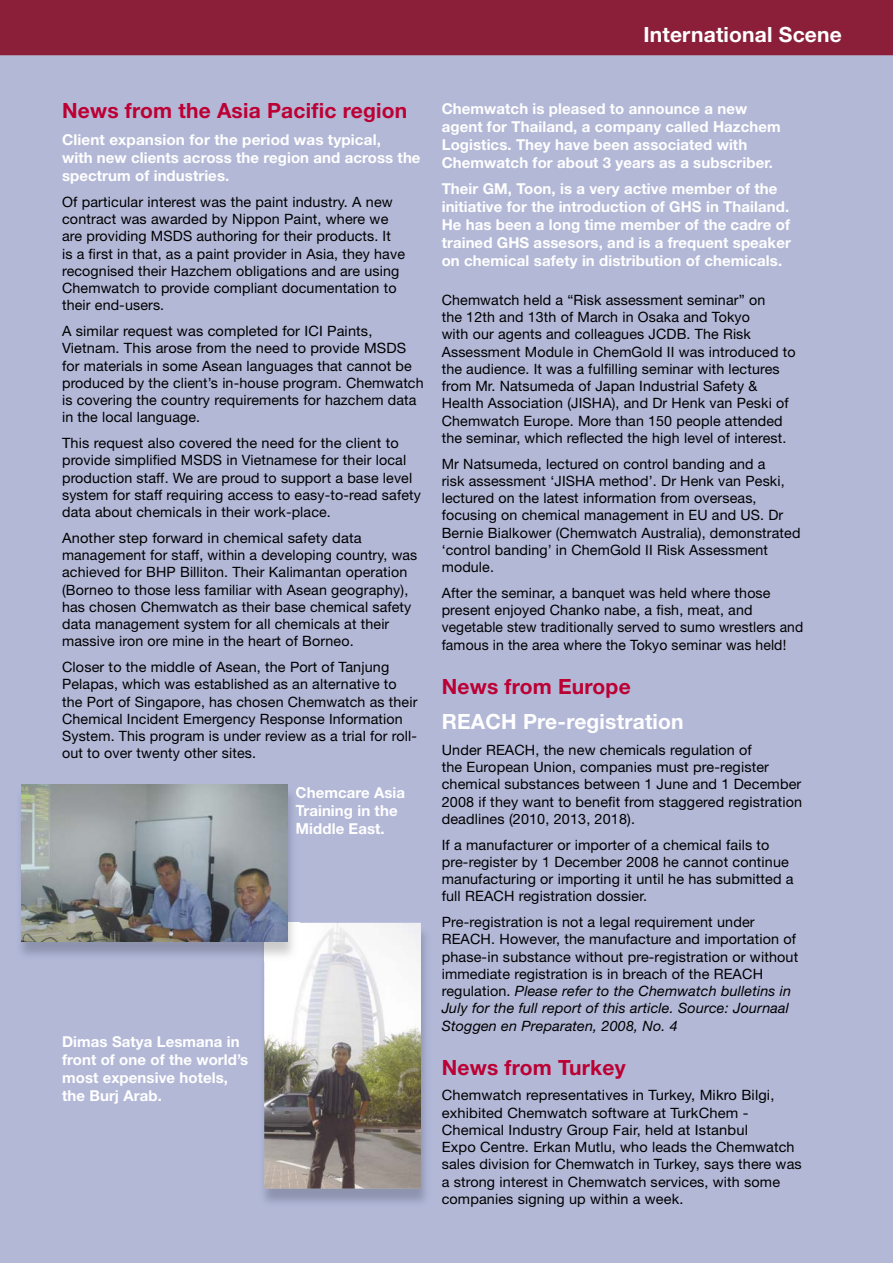
<style>
.page{position:relative;width:893px;height:1263px;background:#b3b8d7}
.page>*{position:absolute;margin:0;border:0;box-sizing:border-box;transform-origin:0 0}
.t1{font:700 21px "Helvetica Neue";letter-spacing:.01em;color:#bc0034}
.t2{font:700 21px "Helvetica Neue";letter-spacing:.01em;color:#fff}
.t3{font:700 15px/18px "Helvetica Neue";letter-spacing:.005em;color:#fff}
.t4{font:14.25px/17.2px "Helvetica Neue";letter-spacing:.01em;color:#000}
.s1{font-style:italic}
</style>
<div class="page">
<div style="left:0;top:0;width:893px;height:55px;background:#8b1f39"></div>
<img style="left:264px;top:932px;width:162px;height:271px">
<img style="left:264px;top:923px;width:157px;height:265px">
<img style="left:21px;top:785px;width:278px;height:170px">
<svg style="left:296px;top:787px;width:3px;height:11px"></svg>
<svg style="left:296px;top:805px;width:3px;height:29px"></svg>
<img style="left:257px;top:923px;width:42px;height:39px">
<img style="left:21px;top:784px;width:266px;height:157px">
<h1 class="t2" style="left:643px;top:27px;width:200px">International Scene</h1>
<h1 class="t1" style="left:62px;top:103px;width:347px">News from the Asia Pacific region</h1>
<p class="t3" style="left:62px;top:132px;width:360px">Client expansion for the period was typical,<br>with new clients across the region and across the spectrum of industries.</p>
<p class="t4" style="left:62px;top:194px;width:344px">Of particular interest was the paint industry. A new contract was awarded by Nippon Paint, where we are providing MSDS authoring for their products. It<br>is a first in that, as a paint provider in Asia, they have recognised their Hazchem obligations and are using Chemwatch to provide compliant documentation to their end-users.</p>
<p class="t4" style="left:62px;top:324px;width:363px">A similar request was completed for ICI Paints, Vietnam. This arose from the need to provide MSDS for materials in some Asean languages that cannot be produced by the client’s in-house program. Chemwatch is covering the country requirements for hazchem data in the local language.</p>
<p class="t4" style="left:62px;top:436px;width:360px">This request also covered the need for the client to provide simplified MSDS in Vietnamese for their local production staff. We are proud to support a base level system for staff requiring access to easy-to-read safety data about chemicals in their work-place.</p>
<p class="t4" style="left:62px;top:530px;width:357px">Another step forward in chemical safety data management for staff, within a developing country, was achieved for BHP Billiton. Their Kalimantan operation (Borneo to those less familiar with Asean geography), has chosen Chemwatch as their base chemical safety data management system for all chemicals at their massive iron ore mine in the heart of Borneo.</p>
<p class="t4" style="left:62px;top:660px;width:357px">Closer to the middle of Asean, the Port of Tanjung Pelapas, which was established as an alternative to the Port of Singapore, has chosen Chemwatch as their Chemical Incident Emergency Response Information System. This program is under review as a trial for roll&shy;out to over twenty other sites.</p>
<p class="t3" style="left:296px;top:785px;width:111px">Chemcare Asia<br>Training in the<br>Middle East.</p>
<p class="t3" style="left:62px;top:1034px;width:188px">Dimas Satya Lesmana in front of one of the world’s most expensive hotels, the Burj Arab.</p>
<p class="t3" style="left:442px;top:101px;width:341px">Chemwatch is pleased to announce a new agent for Thailand, a company called Hazchem Logistics. They have been associated with Chemwatch for about 3 years as a subscriber.</p>
<p class="t3" style="left:442px;top:181px;width:351px">Their GM, Toon, is a very active member of the initiative for the introduction of GHS in Thailand.<br>He has been a long time member of the cadre of trained GHS assesors, and is a frequent speaker on chemical safety in distribution of chemicals.</p>
<p class="t4" style="left:442px;top:292px;width:355px">Chemwatch held a “Risk assessment seminar” on<br>the 12th and 13th of March in Osaka and Tokyo<br>with our agents and colleagues JCDB. The Risk Assessment Module in ChemGold II was introduced to the audience. It was a fulfilling seminar with lectures from Mr. Natsumeda of Japan Industrial Safety &amp; Health Association (JISHA), and Dr Henk van Peski of Chemwatch Europe. More than 150 people attended the seminar, which reflected the high level of interest.</p>
<p class="t4" style="left:442px;top:456px;width:360px">Mr Natsumeda, lectured on control banding and a<br>risk assessment ‘JISHA method’. Dr Henk van Peski, lectured on the latest information from overseas, focusing on chemical management in EU and US. Dr Bernie Bialkower (Chemwatch Australia), demonstrated ‘control banding’ in ChemGold II Risk Assessment module.</p>
<p class="t4" style="left:442px;top:585px;width:363px">After the seminar, a banquet was held where those present enjoyed Chanko nabe, a fish, meat, and vegetable stew traditionally served to sumo wrestlers and famous in the area where the Tokyo seminar was held!</p>
<h1 class="t1" style="left:442px;top:679px;width:191px">News from Europe</h1>
<h1 class="t2" style="left:442px;top:714px;width:243px">REACH Pre-registration</h1>
<p class="t4" style="left:442px;top:743px;width:362px">Under REACH, the new chemicals regulation of<br>the European Union, companies must pre-register chemical substances between 1 June and 1 December 2008 if they want to benefit from staggered registration deadlines (2010, 2013, 2018).</p>
<p class="t4" style="left:442px;top:837px;width:353px">If a manufacturer or importer of a chemical fails to pre-register by 1 December 2008 he cannot continue manufacturing or importing it until he has submitted a full REACH registration dossier.</p>
<p class="t4" style="left:442px;top:915px;width:358px">Pre-registration is not a legal requirement under REACH. However, the manufacture and importation of phase-in substance without pre-registration or without immediate registration is in breach of the REACH regulation. <span class="s1">Please refer to the Chemwatch bulletins in July for the full report of this article. Source: Journaal Stoggen en Preparaten, 2008, No. 4</span></p>
<h1 class="t1" style="left:442px;top:1060px;width:185px">News from Turkey</h1>
<p class="t4" style="left:442px;top:1088px;width:362px">Chemwatch representatives in Turkey, Mikro Bilgi, exhibited Chemwatch software at TurkChem - Chemical Industry Group Fair, held at Istanbul<br>Expo Centre. Erkan Mutlu, who leads the Chemwatch sales division for Chemwatch in Turkey, says there was a strong interest in Chemwatch services, with some companies signing up within a week.</p>
</div>
